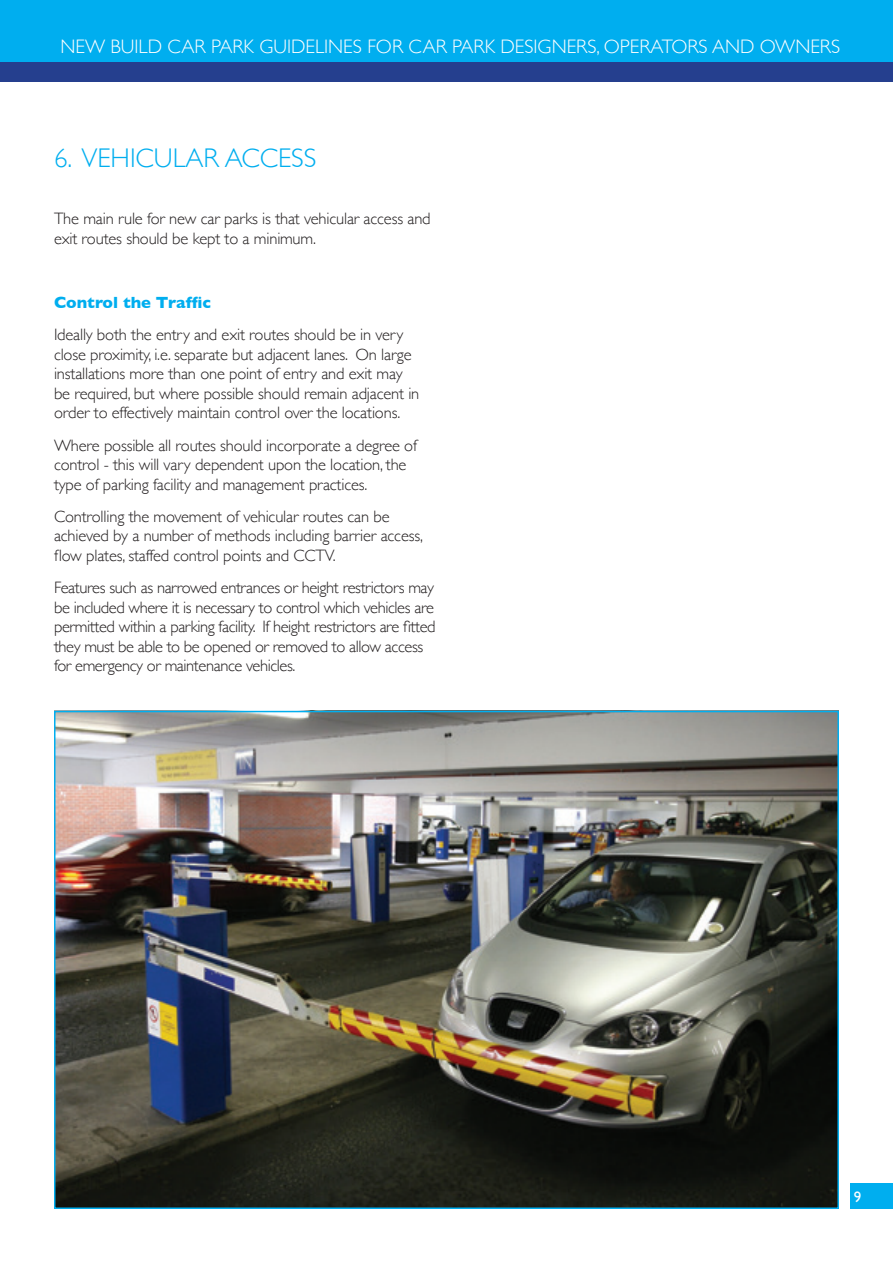
<style>
.page{position:relative;width:893px;height:1263px;background:#fff}
.page>*{position:absolute;margin:0;border:0;box-sizing:border-box;transform-origin:0 0}
.t1{font:300 27px "Gill Sans";color:#00aeef}
.t2{font:300 19.5px "Gill Sans";color:#fff}
.Body_Text{font:300 16.5px/19.5px "Gill Sans";letter-spacing:-.01em;color:#231f20}
.Sub_header02{font:700 16.5px "Gill Sans";color:#00aeef}
.t3{font:15px "Gill Sans";color:#fff}
</style>
<div class="page">
<div style="left:0;top:0;width:893px;height:67px;background:#00aeef"></div>
<div style="left:0;top:62px;width:893px;height:20px;background:#253f8e"></div>
<div style="left:851px;top:1184px;width:42px;height:25px;background:#00aeef"></div>
<img style="left:57px;top:714px;width:779px;height:492px">
<p class="t2" style="left:60px;top:31px;width:781px">NEW BUILD CAR PARK GUIDELINES FOR CAR PARK DESIGNERS, OPERATORS AND OWNERS</p>
<p class="t1" style="left:54px;top:137px;width:264px">6. VEHICULAR ACCESS</p>
<p class="Body_Text" style="left:54px;top:208px;width:378px">The main rule for new car parks is that vehicular access and exit routes should be kept to a minimum.</p>
<p class="Sub_header02" style="left:54px;top:289px;width:158px">Control the Traffic</p>
<p class="Body_Text" style="left:54px;top:324px;width:367px">Ideally both the entry and exit routes should be in very close proximity, i.e. separate but adjacent lanes. On large installations more than one point of entry and exit may be required, but where possible should remain adjacent in order to effectively maintain control over the locations.</p>
<p class="Body_Text" style="left:54px;top:435px;width:365px">Where possible all routes should incorporate a degree of control - this will vary dependent upon the location, the type of parking facility and management practices.</p>
<p class="Body_Text" style="left:54px;top:506px;width:370px">Controlling the movement of vehicular routes can be achieved by a number of methods including barrier access, flow plates, staffed control points and CCTV.</p>
<p class="Body_Text" style="left:54px;top:577px;width:383px">Features such as narrowed entrances or height restrictors may be included where it is necessary to control which vehicles are permitted within a parking facility. If height restrictors are fitted they must be able to be opened or removed to allow access for emergency or maintenance vehicles.</p>
<p class="t3" style="left:854px;top:1188px;width:9px">9</p>
</div>
